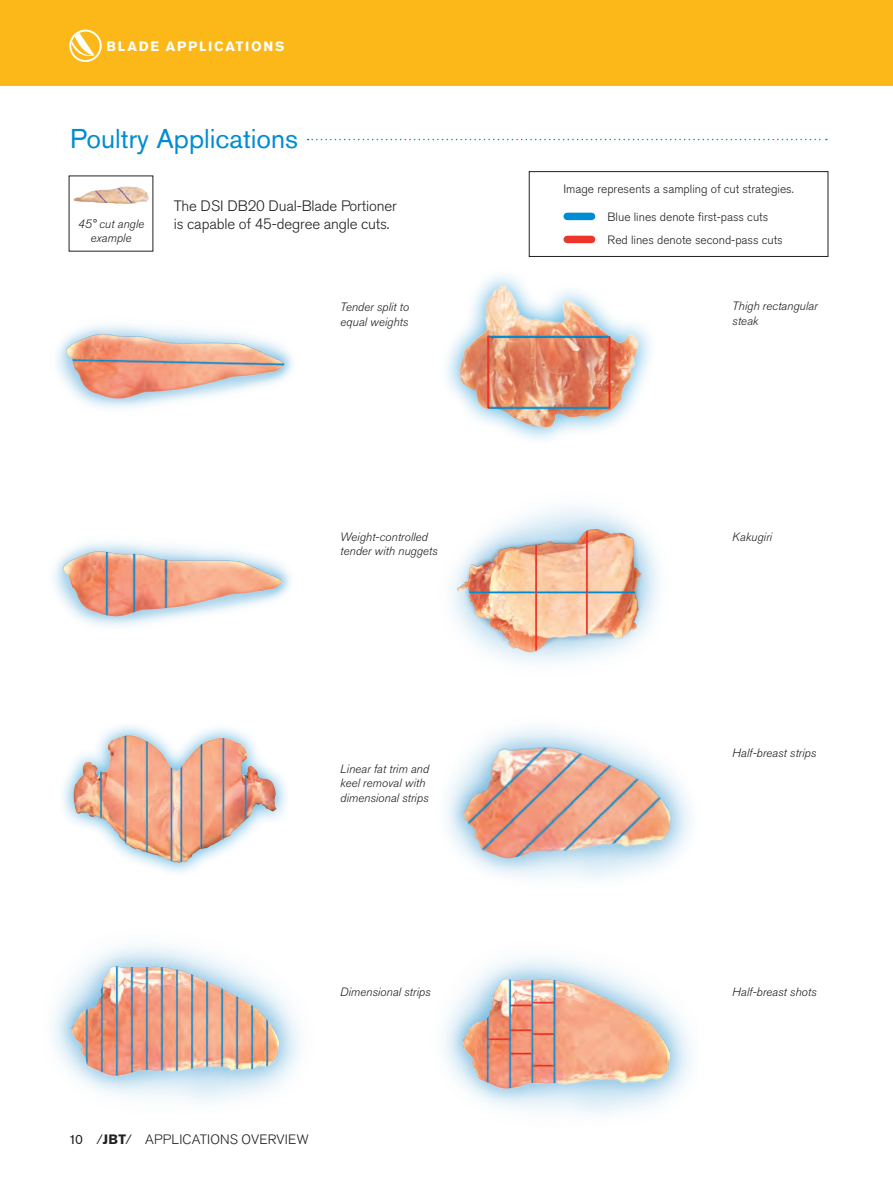
<style>
.page{position:relative;width:893px;height:1190px;background:#fff}
.page>*{position:absolute;margin:0;border:0;box-sizing:border-box;transform-origin:0 0}
.t1{font:27px "Akzidenz Grotesk Pro";color:#008cd2}
.t2{font:300 15px "Akzidenz Grotesk Pro";letter-spacing:-.01em;color:#231f20}
.t3{font:300 13.5px "Akzidenz Grotesk Pro";letter-spacing:.015em;color:#231f20}
.t4{font:700 13.5px "Akzidenz Grotesk Pro";letter-spacing:.13em;color:#fff}
.t5{font:italic 300 12px/14.4px "Akzidenz Grotesk Pro";color:#231f20}
.t6{font:300 12px/23.4px "Akzidenz Grotesk Pro";color:#231f20}
.s1{font-weight:400}
.s2{font-weight:700}
</style>
<div class="page">
<div style="left:0;top:0;width:892px;height:86px;background:#fcb818"></div>
<svg style="left:307px;top:139px;width:519px;height:1px"></svg>
<img style="left:56px;top:325px;width:237px;height:84px">
<img style="left:53px;top:542px;width:238px;height:84px">
<img style="left:446px;top:275px;width:205px;height:165px">
<img style="left:451px;top:506px;width:208px;height:158px">
<img style="left:53px;top:945px;width:247px;height:156px">
<img style="left:446px;top:727px;width:245px;height:153px">
<img style="left:63px;top:725px;width:224px;height:148px">
<img style="left:444px;top:958px;width:247px;height:156px">
<img style="left:73px;top:186px;width:76px;height:18px">
<div style="left:528px;top:171px;width:300px;height:86px;border:1px solid #231f20"></div>
<div style="left:567px;top:236px;width:24px;height:7px;background:#ee3529"></div>
<div style="left:567px;top:213px;width:24px;height:7px;background:#008cd2"></div>
<svg style="left:69px;top:30px;width:33px;height:32px"></svg>
<p class="t4" style="left:107px;top:37px;width:179px">BLADE APPLICATIONS</p>
<h1 class="t1" style="left:70px;top:121px;width:229px">Poultry Applications</h1>
<p class="t2" style="left:174px;top:196px;width:224px">The DSI DB20 Dual-Blade Portioner</p>
<p class="t5" style="left:78px;top:217px;width:68px">45° cut angle</p>
<p class="t2" style="left:174px;top:214px;width:217px">is capable of 45-degree angle cuts.</p>
<p class="t5" style="left:90px;top:231px;width:42px">example</p>
<p class="t5" style="left:340px;top:300px;width:70px">Tender split to equal weights</p>
<p class="t5" style="left:340px;top:530px;width:99px">Weight-controlled tender with nuggets</p>
<p class="t5" style="left:340px;top:761px;width:90px">Linear fat trim and keel removal with dimensional strips</p>
<p class="t5" style="left:340px;top:984px;width:92px">Dimensional strips</p>
<p class="t3" style="left:69px;top:1130px;width:241px"><span class="s1">10</span> /<span class="s2">JBT</span>/ APPLICATIONS OVERVIEW</p>
<p class="t6" style="left:563px;top:177px;width:232px">Image represents a sampling of cut strategies.</p>
<p class="t6" style="left:607px;top:205px;width:176px">Blue lines denote first-pass cuts<br>Red lines denote second-pass cuts</p>
<p class="t5" style="left:732px;top:299px;width:87px">Thigh rectangular steak</p>
<p class="t5" style="left:732px;top:530px;width:41px">Kakugiri</p>
<p class="t5" style="left:732px;top:746px;width:85px">Half-breast strips</p>
<p class="t5" style="left:732px;top:984px;width:86px">Half-breast shots</p>
</div>
